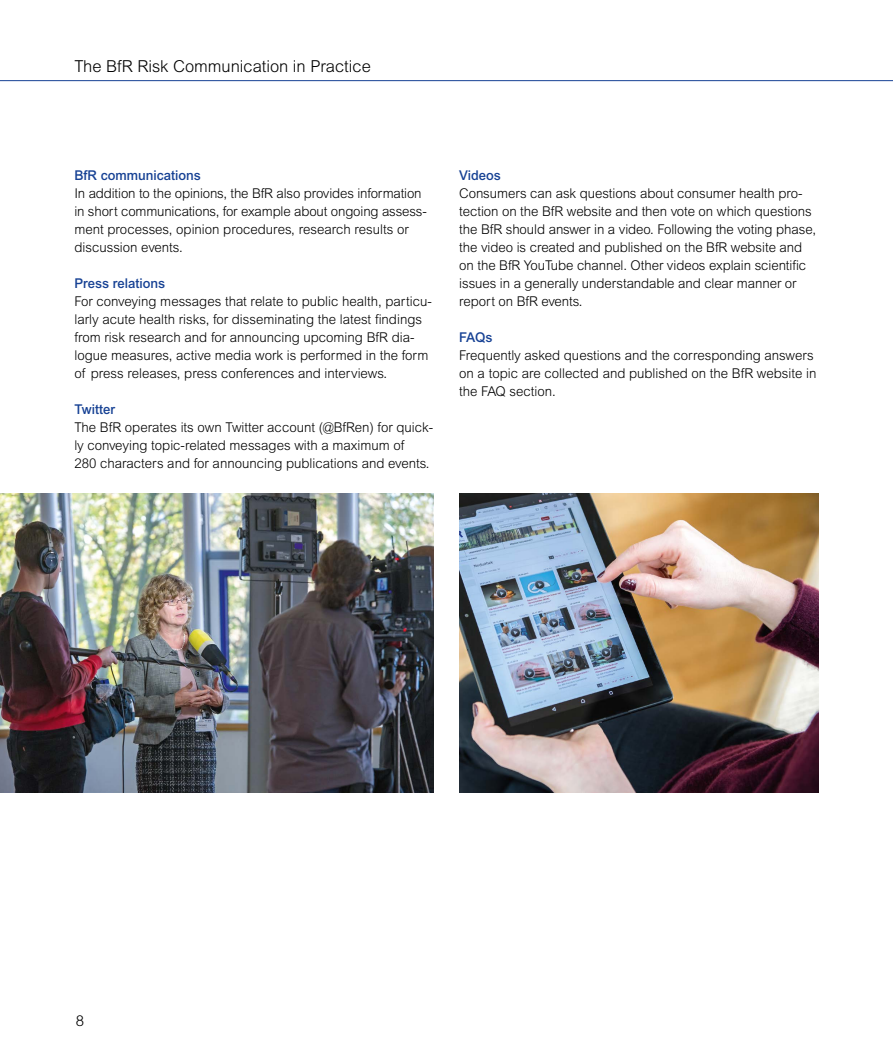
<style>
.page{position:relative;width:893px;height:1063px;background:#fff}
.page>*{position:absolute;margin:0;border:0;box-sizing:border-box;transform-origin:0 0}
.t1{font:300 16.5px "Arial MT Pro";color:#000}
.t2{font:300 15px "Arial MT Pro";color:#000}
.t3{font:300 13.5px/18px "Arial MT Pro";color:#000}
.t4{font:500 13.5px "Arial MT Pro";color:#164194}
</style>
<div class="page">
<hr style="left:0;top:80px;width:893px;height:1px;background:#164194">
<img style="left:0;top:493px;width:434px;height:299px">
<img style="left:459px;top:493px;width:360px;height:299px">
<p class="t1" style="left:74px;top:56px;width:298px">The BfR Risk Communication in Practice</p>
<p class="t4" style="left:74px;top:167px;width:128px">BfR communications</p>
<p class="t3" style="left:74px;top:185px;width:354px">In addition to the opinions, the BfR also provides information in short communications, for example about ongoing assess&shy;ment processes, opinion procedures, research results or discussion events.</p>
<p class="t4" style="left:74px;top:275px;width:92px">Press relations</p>
<p class="t3" style="left:74px;top:293px;width:359px">For conveying messages that relate to public health, particu&shy;larly acute health risks, for disseminating the latest findings from risk research and for announcing upcoming BfR dia&shy;logue measures, active media work is performed in the form of press releases, press conferences and interviews.</p>
<p class="t4" style="left:74px;top:401px;width:42px">Twitter</p>
<p class="t3" style="left:74px;top:419px;width:360px">The BfR operates its own Twitter account (@BfRen) for quick&shy;ly conveying topic-related messages with a maximum of<br>280 characters and for announcing publications and events.</p>
<p class="t4" style="left:459px;top:167px;width:43px">Videos</p>
<p class="t3" style="left:459px;top:185px;width:358px">Consumers can ask questions about consumer health pro&shy;tection on the BfR website and then vote on which questions the BfR should answer in a video. Following the voting phase, the video is created and published on the BfR website and on the BfR YouTube channel. Other videos explain scientific issues in a generally understandable and clear manner or report on BfR events.</p>
<p class="t4" style="left:459px;top:329px;width:35px">FAQs</p>
<p class="t3" style="left:459px;top:347px;width:359px">Frequently asked questions and the corresponding answers on a topic are collected and published on the BfR website in the FAQ section.</p>
<p class="t2" style="left:76px;top:1012px;width:10px">8</p>
</div>
